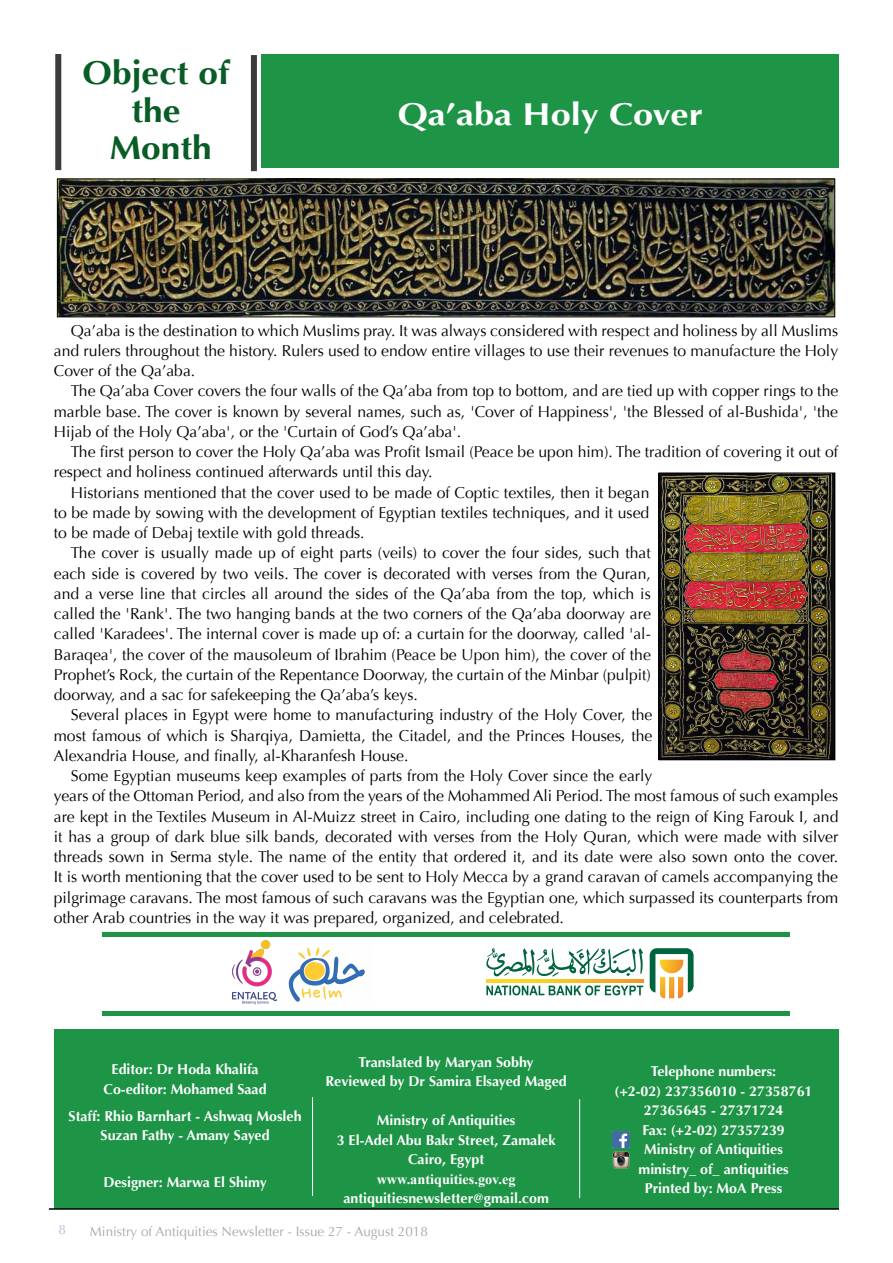
<style>
.page{position:relative;width:893px;height:1263px;background:#fff}
.page>*{position:absolute;margin:0;border:0;box-sizing:border-box;transform-origin:0 0}
.t1{font:700 33px/37.5px "Optima";color:#085c25;text-align:center;scale:1.07 1}
.t2{font:700 31.5px "Optima";color:#fff;scale:1.15 1}
.t3{font:15.75px/20.2px "Optima";color:#000;text-align:justify}
.t4{font:700 14.25px/19.5px "Optima";color:#fff;text-align:center}
.t5{font:700 14.25px "Times New Roman";color:#fff}
.t6{font:13.5px "Optima";color:#aaa8a8}
.t7{font:13.5px "Optima";color:#b8bdd6}
</style>
<div class="page">
<div style="left:54px;top:1029px;width:784px;height:179px;background:#1d9446"></div>
<hr style="left:312px;top:1097px;width:1px;height:99px;background:#fff">
<hr style="left:579px;top:1099px;width:1px;height:99px;background:#fff">
<div style="left:261px;top:54px;width:578px;height:114px;background:#1d9446"></div>
<div style="left:55px;top:54px;width:6px;height:116px;background:#3c3b3b"></div>
<div style="left:251px;top:55px;width:6px;height:116px;background:#3c3b3b"></div>
<img style="left:612px;top:1152px;width:18px;height:16px">
<hr style="left:103px;top:1011px;width:687px;height:4px;background:#1d9446">
<div style="left:103px;top:932px;width:687px;height:5px;background:#1d9446"></div>
<img style="left:232px;top:940px;width:45px;height:65px">
<img style="left:288px;top:947px;width:77px;height:55px">
<svg style="left:650px;top:948px;width:44px;height:50px"></svg>
<svg style="left:486px;top:948px;width:157px;height:47px"></svg>
<img style="left:59px;top:181px;width:774px;height:134px">
<div style="left:57px;top:179px;width:778px;height:138px;border:1px solid #000"></div>
<img style="left:661px;top:475px;width:172px;height:283px">
<div style="left:659px;top:473px;width:176px;height:287px;border:1px solid #000"></div>
<hr style="left:49px;top:1208px;width:790px;height:2px;background:#000">
<img style="left:613px;top:1131px;width:16px;height:17px">
<h1 class="t1" style="left:83px;top:55px;width:138px">Object of the<br>Month</h1>
<h2 class="t2" style="left:398px;top:96px;width:267px">Qa’aba Holy Cover</h2>
<p class="t3" style="left:54px;top:320px;width:786px;text-indent:17px">Qa’aba is the destination to which Muslims pray. It was always considered with respect and holiness by all Muslims and rulers throughout the history. Rulers used to endow entire villages to use their revenues to manufacture the Holy Cover of the Qa’aba.</p>
<p class="t3" style="left:54px;top:381px;width:786px;text-indent:17px">The Qa’aba Cover covers the four walls of the Qa’aba from top to bottom, and are tied up with copper rings to the marble base. The cover is known by several names, such as, 'Cover of Happiness', 'the Blessed of al-Bushida', 'the Hijab of the Holy Qa’aba', or the 'Curtain of God’s Qa’aba'.</p>
<p class="t3" style="left:71px;top:442px;width:769px">The first person to cover the Holy Qa’aba was Profit Ismail (Peace be upon him). The tradition of covering it out of</p>
<p class="t3" style="left:54px;top:462px;width:380px">respect and holiness continued afterwards until this day.</p>
<p class="t3" style="left:71px;top:482px;width:580px">Historians mentioned that the cover used to be made of Coptic textiles, then it began</p>
<p class="t3" style="left:54px;top:503px;width:597px">to be made by sowing with the development of Egyptian textiles techniques, and it used</p>
<p class="t3" style="left:54px;top:523px;width:312px">to be made of Debaj textile with gold threads.</p>
<p class="t3" style="left:71px;top:543px;width:581px">The cover is usually made up of eight parts (veils) to cover the four sides, such that</p>
<p class="t3" style="left:54px;top:563px;width:599px">each side is covered by two veils. The cover is decorated with verses from the Quran,</p>
<p class="t3" style="left:54px;top:584px;width:598px">and a verse line that circles all around the sides of the Qa’aba from the top, which is</p>
<p class="t3" style="left:54px;top:604px;width:599px">called the 'Rank'. The two hanging bands at the two corners of the Qa’aba doorway are</p>
<p class="t3" style="left:54px;top:624px;width:599px">called 'Karadees'. The internal cover is made up of: a curtain for the doorway, called 'al-</p>
<p class="t3" style="left:54px;top:644px;width:598px">Baraqea', the cover of the mausoleum of Ibrahim (Peace be Upon him), the cover of the</p>
<p class="t3" style="left:54px;top:665px;width:599px">Prophet’s Rock, the curtain of the Repentance Doorway, the curtain of the Minbar (pulpit)</p>
<p class="t3" style="left:54px;top:685px;width:365px">doorway, and a sac for safekeeping the Qa’aba’s keys.</p>
<p class="t3" style="left:71px;top:705px;width:583px">Several places in Egypt were home to manufacturing industry of the Holy Cover, the</p>
<p class="t3" style="left:54px;top:725px;width:600px">most famous of which is Sharqiya, Damietta, the Citadel, and the Princes Houses, the</p>
<p class="t3" style="left:54px;top:746px;width:356px">Alexandria House, and finally, al-Kharanfesh House.</p>
<p class="t3" style="left:71px;top:766px;width:583px">Some Egyptian museums keep examples of parts from the Holy Cover since the early</p>
<p class="t3" style="left:54px;top:786px;width:786px">years of the Ottoman Period, and also from the years of the Mohammed Ali Period. The most famous of such examples</p>
<p class="t3" style="left:54px;top:806px;width:786px">are kept in the Textiles Museum in Al-Muizz street in Cairo, including one dating to the reign of King Farouk I, and</p>
<p class="t3" style="left:54px;top:827px;width:786px">it has a group of dark blue silk bands, decorated with verses from the Holy Quran, which were made with silver</p>
<p class="t3" style="left:54px;top:847px;width:786px">threads sown in Serma style. The name of the entity that ordered it, and its date were also sown onto the cover.</p>
<p class="t3" style="left:54px;top:867px;width:786px">It is worth mentioning that the cover used to be sent to Holy Mecca by a grand caravan of camels accompanying the</p>
<p class="t3" style="left:54px;top:887px;width:786px">pilgrimage caravans. The most famous of such caravans was the Egyptian one, which surpassed its counterparts from</p>
<p class="t3" style="left:54px;top:908px;width:512px">other Arab countries in the way it was prepared, organized, and celebrated.</p>
<p class="t4" style="left:104px;top:1060px;width:165px">Editor: Dr Hoda Khalifa<br>Co-editor: Mohamed Saad</p>
<p class="t4" style="left:69px;top:1106px;width:235px">Staff: Rhio Barnhart - Ashwaq Mosleh<br>Suzan Fathy - Amany Sayed</p>
<p class="t4" style="left:103px;top:1172px;width:165px">Designer: Marwa El Shimy</p>
<p class="t4" style="left:326px;top:1052px;width:243px">Translated by Maryan Sobhy<br>Reviewed by Dr Samira Elsayed Maged</p>
<p class="t4" style="left:337px;top:1111px;width:220px">Ministry of Antiquities<br>3 El-Adel Abu Bakr Street, Zamalek<br>Cairo, Egypt</p>
<p class="t5" style="left:377px;top:1169px;width:140px">www.antiquities.gov.eg</p>
<p class="t4" style="left:343px;top:1189px;width:207px">antiquitiesnewsletter@gmail.com</p>
<p class="t7" style="left:59px;top:1222px;width:9px">8</p>
<p class="t6" style="left:90px;top:1223px;width:339px">Ministry of Antiquities Newsletter - Issue 27 - August 2018</p>
<p class="t4" style="left:615px;top:1062px;width:199px">Telephone numbers:<br>(+2-02) 237356010 - 27358761<br>27365645 - 27371724<br>Fax: (+2-02) 27357239<br>Ministry of Antiquities ministry_ of_ antiquities<br>Printed by: MoA Press</p>
</div>
